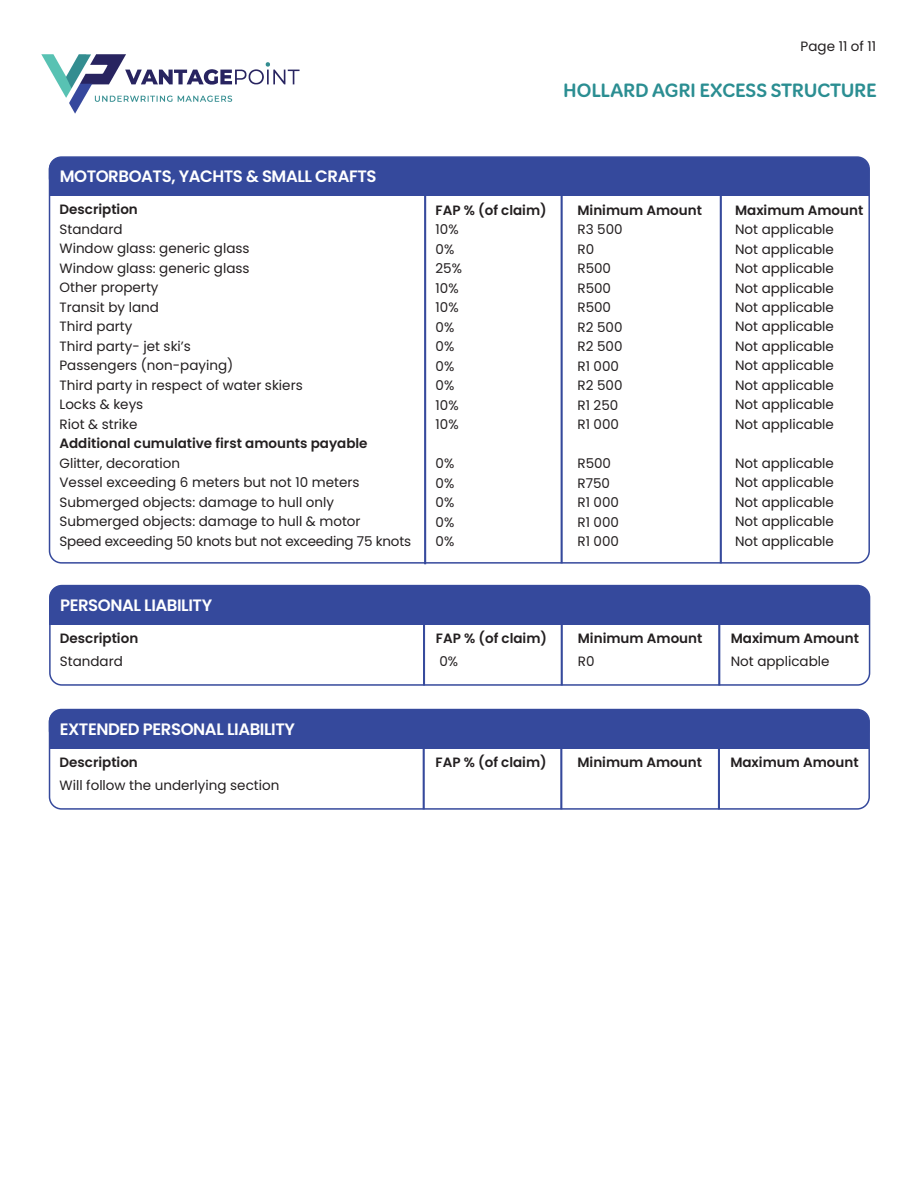
<style>
.page{position:relative;width:918px;height:1188px;background:#fff}
.page>*{position:absolute;margin:0;border:0;box-sizing:border-box;transform-origin:0 0}
.t1{font:18px "Kit Rounded VF";color:#2b8e92}
.t2{font:600 16.5px "Poppins";letter-spacing:-.025em;color:#fff}
.t3{font:13.5px/19.5px "Poppins";color:#231f20}
.t4{font:600 13.5px "Poppins";color:#231f20}
</style>
<div class="page">
<img style="left:41px;top:54px;width:259px;height:60px">
<div style="left:49px;top:157px;width:820px;height:33px;background:#35499c;border-radius:13px"></div>
<div style="left:49px;top:173px;width:820px;height:23px;background:#35499c"></div>
<div style="left:49px;top:156px;width:821px;height:408px;border:2px solid #35499c;border-radius:12px"></div>
<hr style="left:425px;top:181px;width:1px;height:383px;background:#35499c">
<hr style="left:561px;top:180px;width:1px;height:383px;background:#35499c">
<hr style="left:720px;top:180px;width:1px;height:383px;background:#35499c">
<div style="left:49px;top:585px;width:821px;height:101px;border:2px solid #35499c;border-radius:12px"></div>
<div style="left:49px;top:586px;width:821px;height:33px;background:#35499c;border-radius:13px"></div>
<div style="left:50px;top:602px;width:819px;height:23px;background:#35499c"></div>
<hr style="left:423px;top:614px;width:2px;height:71px;background:#35499c">
<hr style="left:561px;top:614px;width:1px;height:71px;background:#35499c">
<hr style="left:719px;top:614px;width:1px;height:71px;background:#35499c">
<div style="left:49px;top:709px;width:821px;height:101px;border:2px solid #35499c;border-radius:12px"></div>
<div style="left:49px;top:710px;width:820px;height:33px;background:#35499c;border-radius:13px"></div>
<div style="left:49px;top:726px;width:820px;height:22px;background:#35499c"></div>
<hr style="left:423px;top:738px;width:1px;height:71px;background:#35499c">
<hr style="left:561px;top:738px;width:1px;height:71px;background:#35499c">
<hr style="left:718px;top:738px;width:2px;height:71px;background:#35499c">
<p class="t3" style="left:801px;top:37px;width:77px">Page 11 of 11</p>
<h1 class="t1" style="left:563px;top:80px;width:315px">HOLLARD AGRI EXCESS STRUCTURE</h1>
<p class="t2" style="left:60px;top:167px;width:318px">MOTORBOATS, YACHTS &amp; SMALL CRAFTS</p>
<p class="t4" style="left:60px;top:202px;width:80px">Description</p>
<p class="t3" style="left:60px;top:220px;width:245px">Standard<br>Window glass: generic glass<br>Window glass: generic glass<br>Other property<br>Transit by land<br>Third party<br>Third party- jet ski’s<br>Passengers (non-paying)<br>Third party in respect of water skiers<br>Locks &amp; keys<br>Riot &amp; strike</p>
<p class="t4" style="left:60px;top:436px;width:310px">Additional cumulative first amounts payable</p>
<p class="t3" style="left:60px;top:453px;width:353px">Glitter, decoration<br>Vessel exceeding 6 meters but not 10 meters Submerged objects: damage to hull only Submerged objects: damage to hull &amp; motor<br>Speed exceeding 50 knots but not exceeding 75 knots</p>
<p class="t2" style="left:60px;top:595px;width:154px">PERSONAL LIABILITY</p>
<p class="t4" style="left:60px;top:631px;width:80px">Description</p>
<p class="t3" style="left:60px;top:651px;width:65px">Standard</p>
<p class="t2" style="left:60px;top:719px;width:237px">EXTENDED PERSONAL LIABILITY</p>
<p class="t4" style="left:60px;top:755px;width:80px">Description</p>
<p class="t3" style="left:60px;top:775px;width:221px">Will follow the underlying section</p>
<p class="t4" style="left:436px;top:202px;width:113px">FAP % (of claim)</p>
<p class="t3" style="left:436px;top:220px;width:28px">10%<br>0%<br>25%<br>10%<br>10%<br>0%<br>0%<br>0%<br>0%<br>10%<br>10%</p>
<p class="t3" style="left:436px;top:454px;width:20px;text-align:justify">0% 0% 0% 0% 0%</p>
<p class="t4" style="left:436px;top:631px;width:113px">FAP % (of claim)</p>
<p class="t3" style="left:440px;top:651px;width:20px">0%</p>
<p class="t4" style="left:577px;top:202px;width:126px">Minimum Amount</p>
<p class="t3" style="left:577px;top:220px;width:47px">R3 500<br>R0<br>R500<br>R500<br>R500<br>R2 500<br>R2 500<br>R1 000<br>R2 500<br>R1 250<br>R1 000</p>
<p class="t3" style="left:577px;top:454px;width:43px">R500<br>R750<br>R1 000<br>R1 000<br>R1 000</p>
<p class="t4" style="left:735px;top:202px;width:130px">Maximum Amount</p>
<p class="t3" style="left:735px;top:220px;width:100px;text-align:justify">Not applicable Not applicable Not applicable Not applicable Not applicable Not applicable Not applicable Not applicable Not applicable Not applicable Not applicable</p>
<p class="t3" style="left:735px;top:454px;width:100px;text-align:justify">Not applicable Not applicable Not applicable Not applicable Not applicable</p>
<p class="t4" style="left:578px;top:631px;width:126px">Minimum Amount</p>
<p class="t3" style="left:578px;top:651px;width:18px">R0</p>
<p class="t4" style="left:731px;top:631px;width:130px">Maximum Amount</p>
<p class="t3" style="left:731px;top:651px;width:100px">Not applicable</p>
<p class="t4" style="left:436px;top:755px;width:113px">FAP % (of claim)</p>
<p class="t4" style="left:577px;top:755px;width:126px">Minimum Amount</p>
<p class="t4" style="left:730px;top:755px;width:130px">Maximum Amount</p>
</div>
